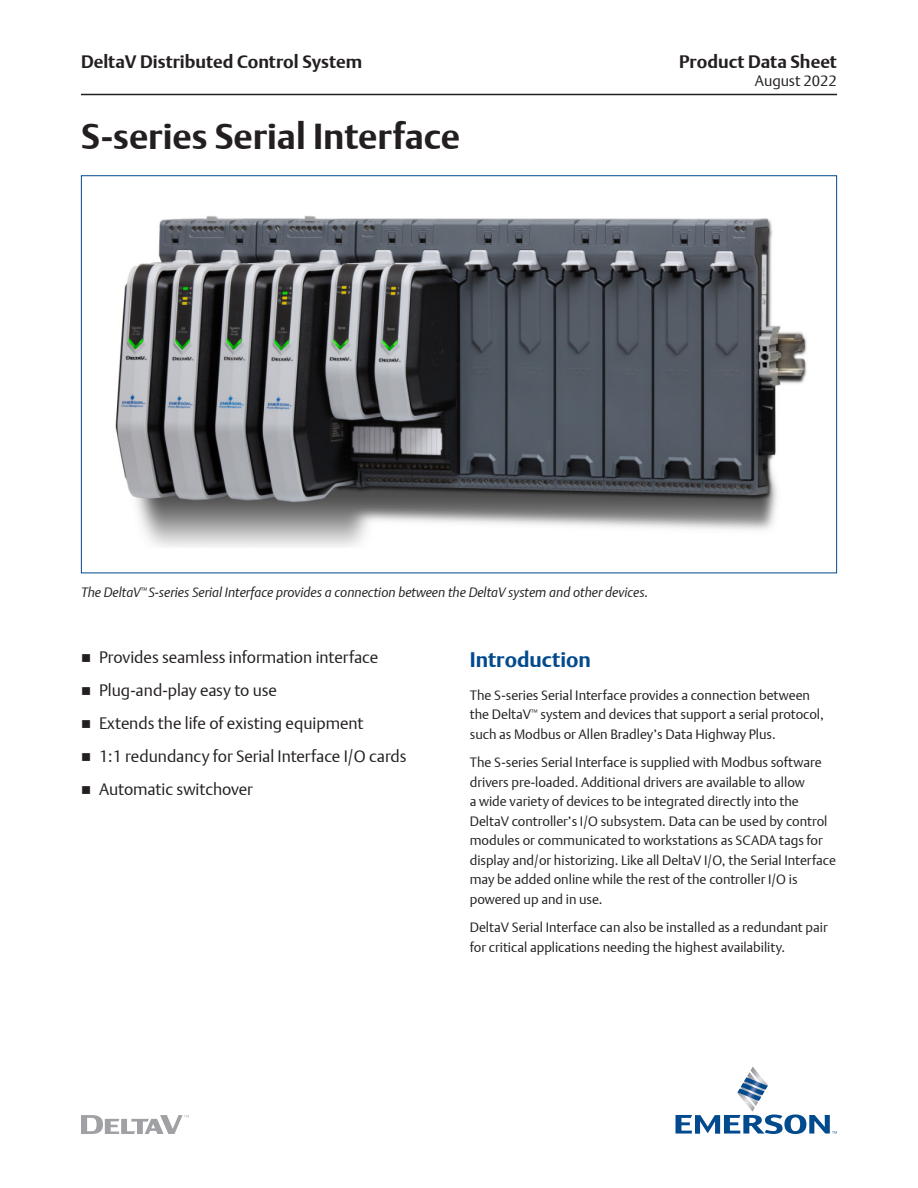
<style>
.page{position:relative;width:918px;height:1188px;background:#fff}
.page>*{position:absolute;margin:0;border:0;box-sizing:border-box;transform-origin:0 0}
.Document_Title{font:700 36px "DTL Argo T";color:#231f20}
.Subhead_1{font:700 21px "DTL Argo T";color:#004a8d}
.t1{font:700 18px "DTL Argo T";color:#231f20}
.t2{font:16.5px "DTL Argo T Light";color:#231f20}
.t3{font:15px "DTL Argo T Light";color:#231f20}
.Body_Text{font:13.5px/19.5px "DTL Argo T Light";color:#231f20}
.Image_Caption{font:italic 13.5px "DTL Argo T Light";color:#231f20}
</style>
<div class="page">
<hr style="left:81px;top:94px;width:756px;height:1px;background:#231f20">
<svg style="left:81px;top:1115px;width:108px;height:19px"></svg>
<svg style="left:676px;top:1066px;width:161px;height:68px"></svg>
<img style="left:115px;top:215px;width:692px;height:332px">
<h3 class="t1" style="left:81px;top:51px;width:283px">DeltaV Distributed Control System</h3>
<h3 class="t1" style="left:679px;top:51px;width:159px">Product Data Sheet</h3>
<p class="t3" style="left:755px;top:72px;width:84px">August 2022</p>
<p class="Document_Title" style="left:81px;top:115px;width:381px">S-series Serial Interface</p>
<p class="Image_Caption" style="left:81px;top:584px;width:569px">The DeltaV<sup>™</sup> S-series Serial Interface provides a connection between the DeltaV system and other devices.</p>
<p class="t2" style="left:99px;top:648px;width:281px">Provides seamless information interface</p>
<p class="t2" style="left:99px;top:681px;width:179px">Plug-and-play easy to use</p>
<p class="t2" style="left:99px;top:714px;width:266px">Extends the life of existing equipment</p>
<p class="t2" style="left:99px;top:747px;width:309px">1:1 redundancy for Serial Interface I/O cards</p>
<p class="t2" style="left:99px;top:780px;width:155px">Automatic switchover</p>
<p class="Subhead_1" style="left:470px;top:647px;width:123px">Introduction</p>
<p class="Body_Text" style="left:470px;top:685px;width:356px">The S-series Serial Interface provides a connection between the DeltaV<sup>™</sup> system and devices that support a serial protocol, such as Modbus or Allen Bradley’s Data Highway Plus.</p>
<p class="Body_Text" style="left:470px;top:753px;width:368px">The S-series Serial Interface is supplied with Modbus software drivers pre-loaded. Additional drivers are available to allow<br>a wide variety of devices to be integrated directly into the DeltaV controller’s I/O subsystem. Data can be used by control modules or communicated to workstations as SCADA tags for display and/or historizing. Like all DeltaV I/O, the Serial Interface may be added online while the rest of the controller I/O is powered up and in use.</p>
<p class="Body_Text" style="left:470px;top:918px;width:359px">DeltaV Serial Interface can also be installed as a redundant pair for critical applications needing the highest availability.</p>
</div>
